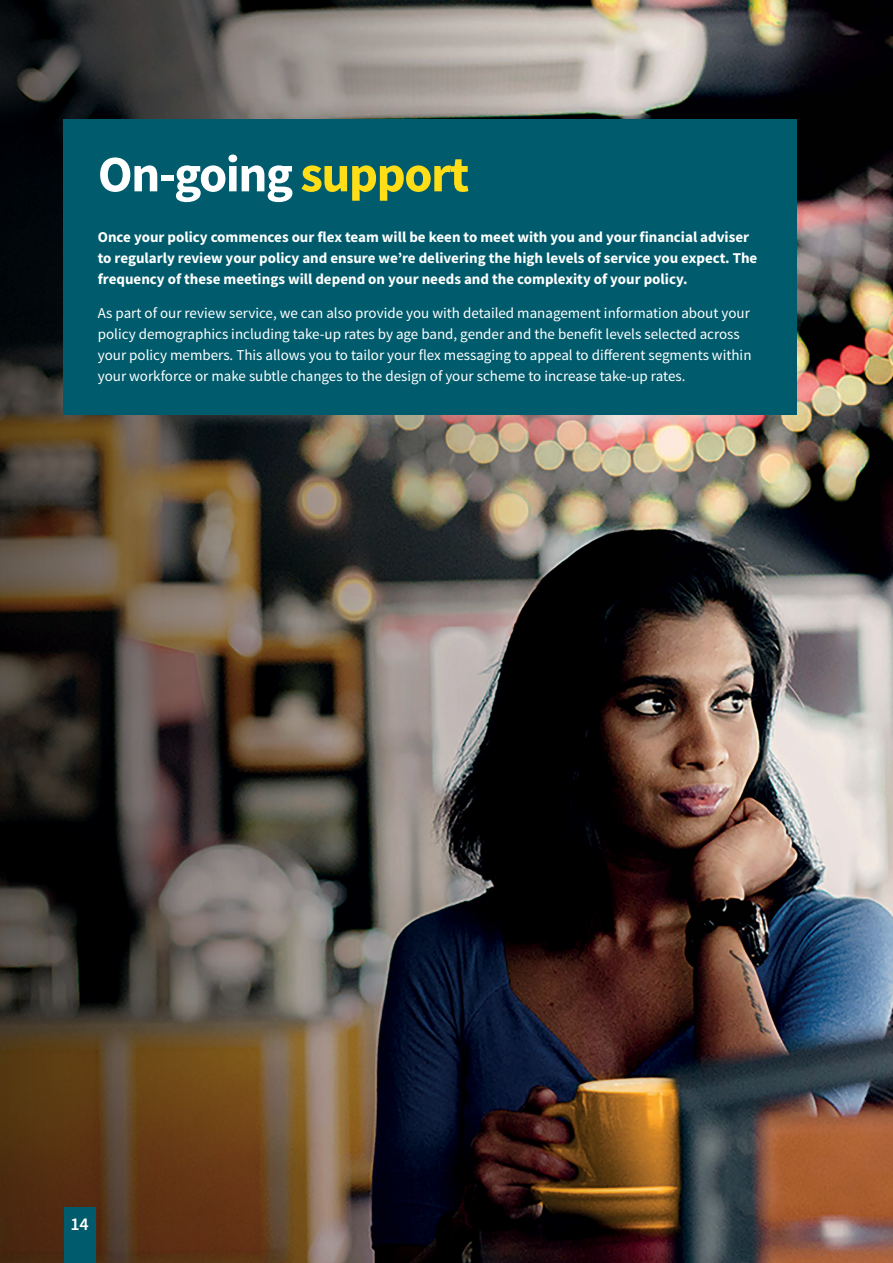
<style>
.page{position:relative;width:893px;height:1263px;background:#fff}
.page>*{position:absolute;margin:0;border:0;box-sizing:border-box;transform-origin:0 0}
.t1{font:700 51px "Source Sans Pro";letter-spacing:-.03em;color:#fff}
.t2{font:600 18px "Source Sans Pro";color:#fff}
.t3{font:15px/21px "Source Sans Pro";color:#fff}
.t4{font:700 15px/21px "Source Sans Pro";color:#fff}
.s1{color:#ffde17}
</style>
<div class="page">
<img style="left:801px;top:0;width:92px;height:1263px">
<img style="left:0;top:0;width:801px;height:1263px">
<div style="left:64px;top:119px;width:733px;height:296px;background:#005c6c"></div>
<div style="left:64px;top:1207px;width:31px;height:56px;background:#005c6c"></div>
<h1 class="t1" style="left:98px;top:140px;width:373px">On-going <span class="s1">support</span></h1>
<p class="t4" style="left:98px;top:226px;width:661px">Once your policy commences our flex team will be keen to meet with you and your financial adviser to regularly review your policy and ensure we’re delivering the high levels of service you expect. The frequency of these meetings will depend on your needs and the complexity of your policy.</p>
<p class="t3" style="left:98px;top:302px;width:655px">As part of our review service, we can also provide you with detailed management information about your policy demographics including take-up rates by age band, gender and the benefit levels selected across your policy members. This allows you to tailor your flex messaging to appeal to different segments within your workforce or make subtle changes to the design of your scheme to increase take-up rates.</p>
<p class="t2" style="left:70px;top:1212px;width:20px">14</p>
</div>
